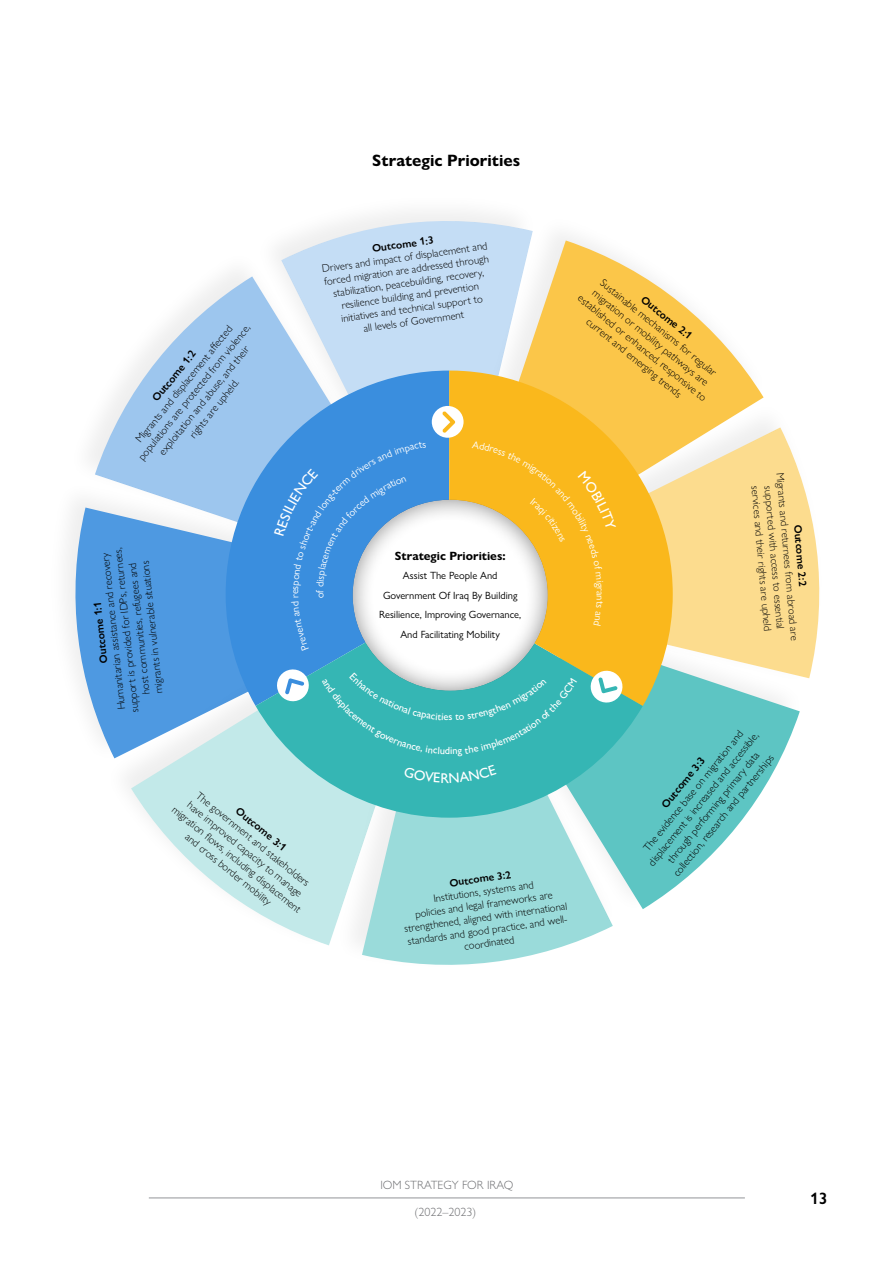
<style>
.page{position:relative;width:893px;height:1263px;background:#fff}
.page>*{position:absolute;margin:0;border:0;box-sizing:border-box;transform-origin:0 0}
.t1{font:700 16.5px "Gill Sans Nova";color:#000}
.t2{font:600 16.5px "Gill Sans Nova";color:#000}
.t3{font:300 12px "Gill Sans Nova";color:#6d6e71}
.t4{font:700 12px "Gill Sans Nova";color:#000}
.t5{font:300 10.8px/12.9px "Gill Sans Nova";color:#000;text-align:center}
.t6{font:600 10.8px "Gill Sans Nova";color:#000}
.t7{font:10.5px/19.5px "Gill Sans Nova";color:#000;text-align:center}
.t8{font:500 10.5px "Gill Sans Nova";color:#fff}
.t9{font:10.5px "Gill Sans Nova";color:#fff}
</style>
<div class="page">
<hr style="left:149px;top:1197px;width:596px;height:1px;background:#939598">
<svg style="left:294px;top:213px;width:161px;height:158px;fill:#c4ddf5"></svg>
<img style="left:90px;top:241px;width:301px;height:222px">
<svg style="left:95px;top:276px;width:283px;height:197px"></svg>
<img style="left:76px;top:473px;width:150px;height:34px">
<svg style="left:67px;top:507px;width:159px;height:216px;fill:#4e99e1"></svg>
<img style="left:95px;top:625px;width:131px;height:164px">
<svg style="left:131px;top:660px;width:195px;height:285px;fill:#c2e9e9"></svg>
<img style="left:326px;top:818px;width:36px;height:128px">
<svg style="left:362px;top:818px;width:251px;height:147px;fill:#9adbda"></svg>
<div style="left:479px;top:818px;width:134px;height:104px;background:#9adbda"></div>
<svg style="left:515px;top:691px;width:285px;height:218px;fill:#5dc5c3"></svg>
<img style="left:673px;top:678px;width:136px;height:13px">
<svg style="left:673px;top:427px;width:147px;height:251px;fill:#fcdc8e"></svg>
<img style="left:455px;top:213px;width:321px;height:323px">
<svg style="left:490px;top:240px;width:274px;height:283px"></svg>
<svg style="left:226px;top:371px;width:209px;height:335px;background:#68a8e5"></svg>
<svg style="left:256px;top:594px;width:387px;height:224px;background:#5ec1c6"></svg>
<svg style="left:435px;top:371px;width:238px;height:335px;background:#ebbd3f"></svg>
<div style="left:338px;top:488px;width:222px;height:203px;background:#000;opacity:.5"></div>
<div style="left:432px;top:406px;width:32px;height:32px;background:#fff;border-radius:50%"></div>
<svg style="left:442px;top:411px;width:13px;height:22px"></svg>
<svg style="left:588px;top:668px;width:37px;height:37px"></svg>
<svg style="left:275px;top:667px;width:36px;height:36px"></svg>
<div style="left:404px;top:765px;width:92px;height:18px;background:#35b6b4"></div>
<div style="left:322px;top:673px;width:255px;height:83px;background:#35b6b4"></div>
<svg style="left:274px;top:442px;width:152px;height:209px"></svg>
<svg style="left:472px;top:440px;width:144px;height:186px"></svg>
<h1 class="t1" style="left:372px;top:150px;width:150px">Strategic Priorities</h1>
<p class="t5" style="left:125px;top:446px;width:172px;rotate:-51deg">Migrants and displacement aff ected populations are protected from violence, exploitation and abuse, and their<br>rights are upheld.</p>
<p class="t6" style="left:149px;top:396px;width:64px;rotate:-51deg">Outcome 1:2</p>
<p class="t5" style="left:116px;top:715px;width:168px;rotate:-96deg">Humanitarian assistance and recovery support is provided for IDPs, returnees, host communities, refugees and migrants in vulnerable situations</p>
<p class="t6" style="left:97px;top:664px;width:64px;rotate:-96deg">Outcome 1:1</p>
<p class="t5" style="left:194px;top:783px;width:164px;rotate:39deg">The government and stakeholders have improved capacity to manage migration fl ows, including displacement and cross border mobility</p>
<p class="t6" style="left:241px;top:804px;width:64px;rotate:39deg">Outcome 3:1</p>
<p class="t6" style="left:371px;top:242px;width:64px;rotate:-8deg">Outcome 1:3</p>
<p class="t5" style="left:321px;top:262px;width:168px;rotate:-8deg">Drivers and impact of displacement and forced migration are addressed through stabilization, peacebuilding, recovery, resilience building and prevention initiatives and technical support to<br>all levels of Government</p>
<p class="t4" style="left:395px;top:548px;width:112px">Strategic Priorities:</p>
<p class="t7" style="left:379px;top:566px;width:143px">Assist The People And<br>Government Of Iraq By Building<br>Resilience, Improving Governance,<br>And Facilitating Mobility</p>
<p class="t5" style="left:600px;top:271px;width:163px;rotate:39deg">Sustainable mechanisms for regular migration or mobility pathways are established or enhanced, responsive to current and emerging trends</p>
<p class="t6" style="left:647px;top:293px;width:64px;rotate:39deg">Outcome 2:1</p>
<p class="t9" style="left:607px;top:591px;width:6px;rotate:90deg">a</p>
<p class="t5" style="left:787px;top:472px;width:170px;rotate:85deg">Migrants and returnees from abroad are</p>
<p class="t5" style="left:762px;top:485px;width:148px;rotate:85deg">services and their rights are upheld</p>
<p class="t5" style="left:775px;top:485px;width:145px;rotate:85deg">supported with access to essential</p>
<p class="t6" style="left:804px;top:524px;width:64px;rotate:85deg">Outcome 2:2</p>
<p class="t8" style="left:448px;top:710px;width:6px">s</p>
<p class="t6" style="left:449px;top:876px;width:64px;rotate:-8deg">Outcome 3:2</p>
<p class="t5" style="left:400px;top:896px;width:166px;rotate:-8deg">Institutions, systems and<br>policies and legal frameworks are strengthened, aligned with international standards and good practice, and well&shy;coordinated</p>
<p class="t5" style="left:635px;top:852px;width:170px;rotate:-51deg">The evidence base on migration and displacement is increased and accessible, through performing primary data collection, research and partnerships</p>
<p class="t6" style="left:658px;top:802px;width:64px;rotate:-51deg">Outcome 3:3</p>
<p class="t3" style="left:380px;top:1177px;width:135px">IOM STRATEGY FOR IRAQ</p>
<p class="t3" style="left:415px;top:1205px;width:63px">(2022–2023)</p>
<h1 class="t2" style="left:810px;top:1188px;width:19px">13</h1>
</div>
